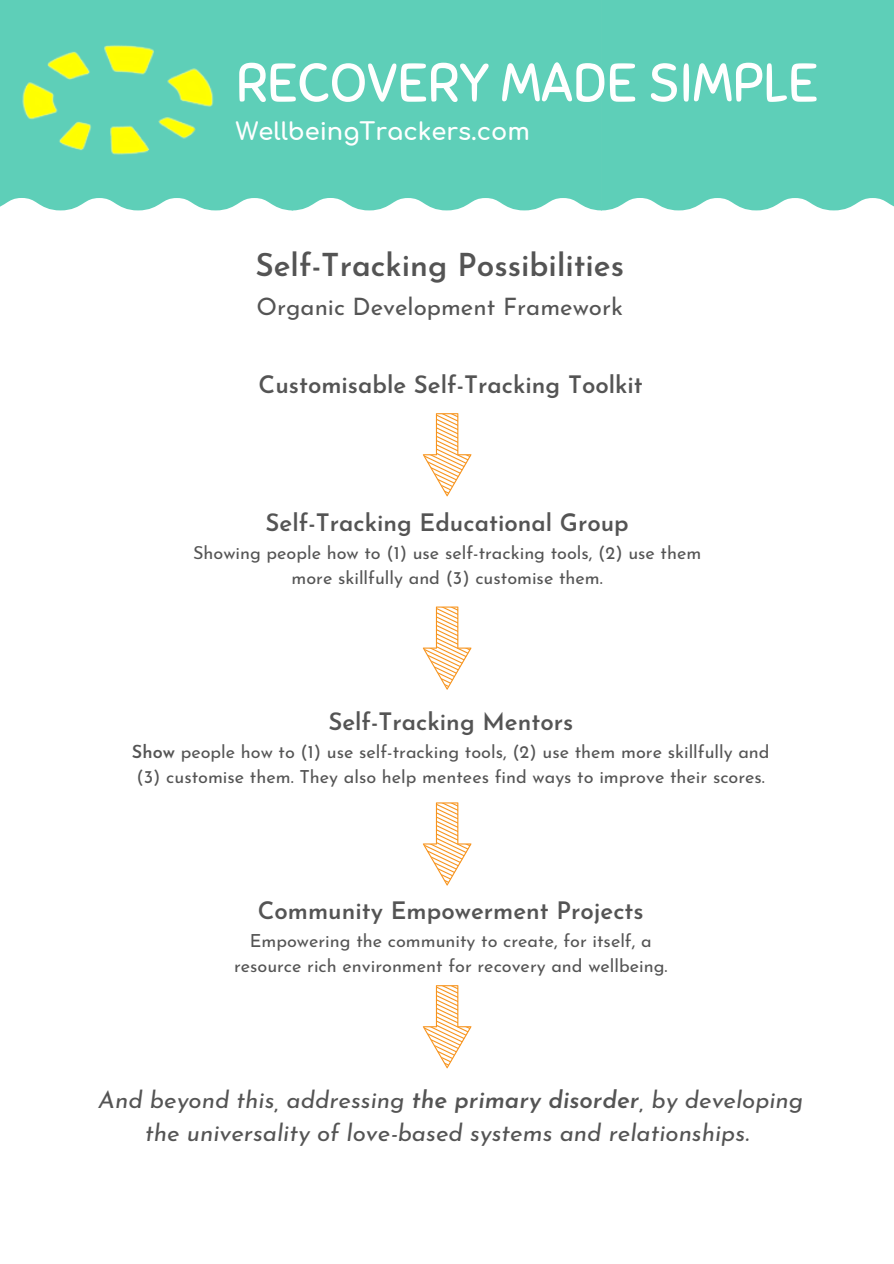
<style>
.page{position:relative;width:894px;height:1264px;background:#fff}
.page>*{position:absolute;margin:0;border:0;box-sizing:border-box;transform-origin:0 0}
.t1{font:54px "Sniglet";color:#fff}
.t2{font:600 31.5px "Josefin Sans";color:#545454}
.t3{font:600 24px "Josefin Sans";color:#545454}
.t4{font:italic 24px/33.6px "Josefin Sans";color:#545454;text-align:center}
.t5{font:24px "Josefin Sans";color:#545454}
.t6{font:700 24px "Comfortaa";color:#fff}
.t7{font:18px/25px "Josefin Sans";color:#545454;text-align:center}
.s1{font-weight:600}
</style>
<div class="page">
<div style="left:0;top:0;width:291px;height:210px;background:#5ecfb8"></div>
<div style="left:291px;top:0;width:310px;height:210px;background:#5ecfb8"></div>
<div style="left:601px;top:0;width:292px;height:210px;background:#5ecfb8"></div>
<img style="left:14px;top:38px;width:209px;height:140px">
<svg style="left:423px;top:413px;width:48px;height:83px"></svg>
<svg style="left:423px;top:606px;width:48px;height:83px"></svg>
<svg style="left:423px;top:802px;width:48px;height:83px"></svg>
<svg style="left:423px;top:985px;width:48px;height:83px"></svg>
<p class="t1" style="left:236px;top:50px;width:583px">RECOVERY MADE SIMPLE</p>
<p class="t6" style="left:236px;top:119px;width:295px">WellbeingTrackers.com</p>
<p class="t2" style="left:255px;top:252px;width:370px">Self-Tracking Possibilities</p>
<p class="t5" style="left:256px;top:297px;width:368px">Organic Development Framework</p>
<p class="t3" style="left:258px;top:374px;width:385px">Customisable Self-Tracking Toolkit</p>
<p class="t3" style="left:265px;top:513px;width:364px">Self-Tracking Educational Group</p>
<p class="t7" style="left:193px;top:542px;width:509px">Showing people how to (1) use self-tracking tools, (2) use them more skillfully and (3) customise them.</p>
<p class="t3" style="left:328px;top:712px;width:246px">Self-Tracking Mentors</p>
<p class="t7" style="left:132px;top:741px;width:639px;text-align:left"><span class="s1">Show</span> people how to (1) use self-tracking tools, (2) use them more skillfully and (3) customise them. They also help mentees find ways to improve their scores.</p>
<p class="t3" style="left:258px;top:901px;width:387px">Community Empowerment Projects</p>
<p class="t7" style="left:234px;top:930px;width:435px">Empowering the community to create, for itself, a resource rich environment for recovery and wellbeing.</p>
<p class="t4" style="left:98px;top:1084px;width:706px">And beyond this, addressing <span class="s1">the primary disorder</span>, by developing the universality of love-based systems and relationships.</p>
</div>
